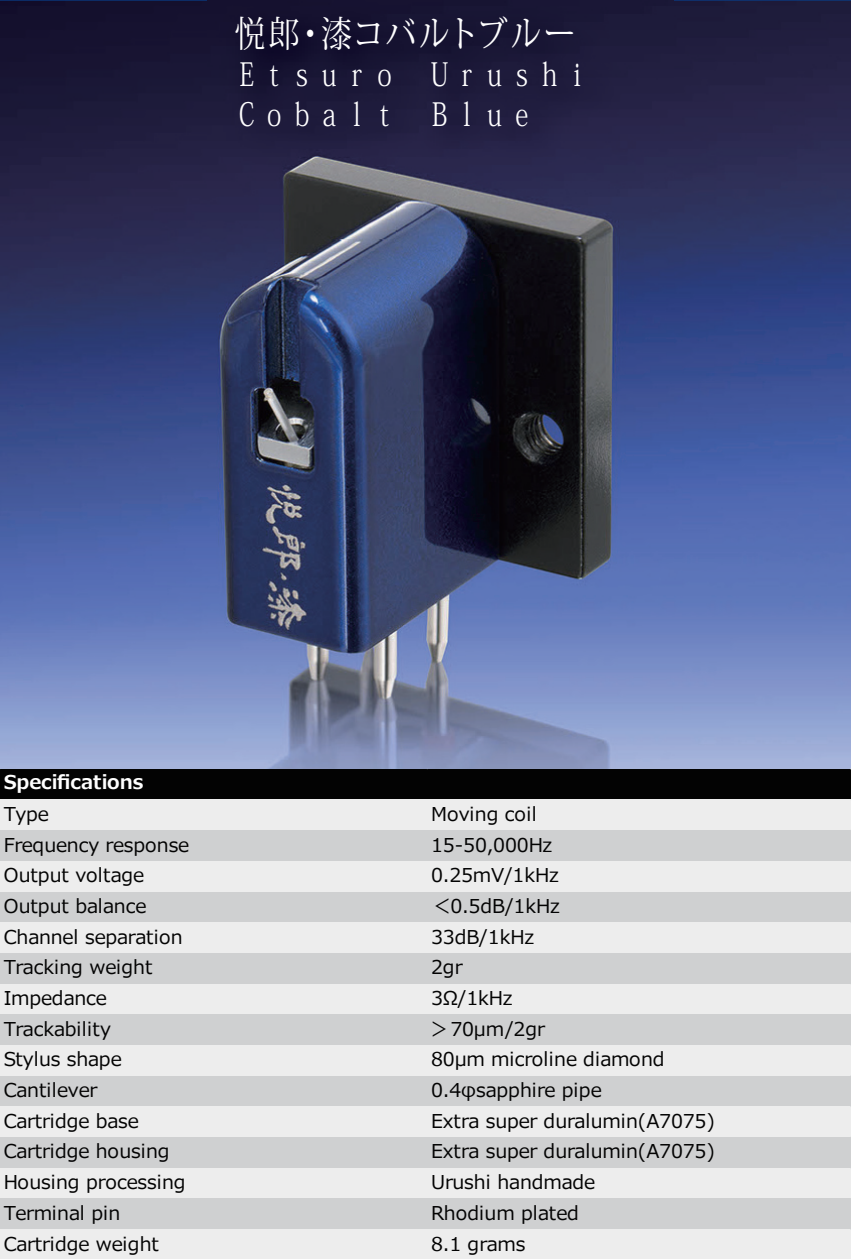
<style>
.page{position:relative;width:851px;height:1259px;background:#fff}
.page>*{position:absolute;margin:0;border:0;box-sizing:border-box;transform-origin:0 0}
.t1{font:36px "Koz Min Pro";letter-spacing:.05em;color:#fff;scale:.86 1}
.t2{font:32.1px/39.6px "Koz Min Pro";letter-spacing:.1em;color:#fff;scale:.78 1}
.t3{font:18.9px "Meiryo";letter-spacing:-.005em;color:#030303}
.t4{font:700 18.9px "Meiryo";letter-spacing:-.005em;color:#fff}
</style>
<div class="page">
<img style="left:0;top:1px;width:850px;height:769px">
<img style="left:208px;top:0;width:465px;height:275px">
<div style="left:0;top:770px;width:850px;height:30px;background:#030303"></div>
<div style="left:0;top:799px;width:850px;height:32px;background:#ededed"></div>
<div style="left:0;top:830px;width:850px;height:32px;background:#cfd0d1"></div>
<div style="left:0;top:861px;width:850px;height:31px;background:#ededed"></div>
<div style="left:0;top:891px;width:850px;height:32px;background:#cfd0d1"></div>
<div style="left:0;top:922px;width:850px;height:32px;background:#ededed"></div>
<div style="left:0;top:953px;width:850px;height:32px;background:#cfd0d1"></div>
<div style="left:0;top:983px;width:850px;height:32px;background:#ededed"></div>
<div style="left:0;top:1014px;width:850px;height:32px;background:#cfd0d1"></div>
<div style="left:0;top:1045px;width:850px;height:32px;background:#ededed"></div>
<div style="left:0;top:1075px;width:850px;height:32px;background:#cfd0d1"></div>
<div style="left:0;top:1106px;width:850px;height:32px;background:#ededed"></div>
<div style="left:0;top:1137px;width:850px;height:32px;background:#cfd0d1"></div>
<div style="left:0;top:1168px;width:850px;height:31px;background:#ededed"></div>
<div style="left:0;top:1198px;width:850px;height:32px;background:#cfd0d1"></div>
<div style="left:0;top:1229px;width:850px;height:30px;background:#ededed"></div>
<h1 class="t1" style="left:234px;top:8px;width:398px">悦郎・漆コバルトブルー</h1>
<h2 class="t2" style="left:234px;top:54px;width:492px">Ｅｔｓｕｒｏ　Ｕｒｕｓｈｉ　<br>Ｃｏｂａｌｔ　Ｂｌｕｅ</h2>
<p class="t4" style="left:4px;top:769px;width:141px">Specifications</p>
<p class="t3" style="left:4px;top:801px;width:47px">Type</p>
<p class="t3" style="left:431px;top:801px;width:107px">Moving coil</p>
<p class="t3" style="left:4px;top:831px;width:187px">Frequency response</p>
<p class="t3" style="left:431px;top:831px;width:123px">15-50,000Hz</p>
<p class="t3" style="left:4px;top:862px;width:142px">Output voltage</p>
<p class="t3" style="left:431px;top:862px;width:129px">0.25mV/1kHz</p>
<p class="t3" style="left:4px;top:893px;width:144px">Output balance</p>
<p class="t3" style="left:431px;top:893px;width:130px">＜0.5dB/1kHz</p>
<p class="t3" style="left:4px;top:923px;width:180px">Channel separation</p>
<p class="t3" style="left:431px;top:923px;width:104px">33dB/1kHz</p>
<p class="t3" style="left:4px;top:954px;width:150px">Tracking weight</p>
<p class="t3" style="left:431px;top:954px;width:33px">2gr</p>
<p class="t3" style="left:4px;top:985px;width:105px">Impedance</p>
<p class="t3" style="left:431px;top:985px;width:83px">3Ω/1kHz</p>
<p class="t3" style="left:4px;top:1015px;width:109px">Trackability</p>
<p class="t3" style="left:431px;top:1015px;width:116px">＞70μm/2gr</p>
<p class="t3" style="left:4px;top:1046px;width:120px">Stylus shape</p>
<p class="t3" style="left:431px;top:1046px;width:235px">80μm microline diamond</p>
<p class="t3" style="left:4px;top:1077px;width:95px">Cantilever</p>
<p class="t3" style="left:431px;top:1077px;width:172px">0.4φsapphire pipe</p>
<p class="t3" style="left:4px;top:1107px;width:137px">Cartridge base</p>
<p class="t3" style="left:431px;top:1107px;width:285px">Extra super duralumin(A7075)</p>
<p class="t3" style="left:4px;top:1138px;width:167px">Cartridge housing</p>
<p class="t3" style="left:431px;top:1138px;width:285px">Extra super duralumin(A7075)</p>
<p class="t3" style="left:4px;top:1169px;width:183px">Housing processing</p>
<p class="t3" style="left:431px;top:1169px;width:166px">Urushi handmade</p>
<p class="t3" style="left:4px;top:1199px;width:118px">Terminal pin</p>
<p class="t3" style="left:431px;top:1199px;width:149px">Rhodium plated</p>
<p class="t3" style="left:4px;top:1230px;width:157px">Cartridge weight</p>
<p class="t3" style="left:431px;top:1230px;width:96px">8.1 grams</p>
</div>
